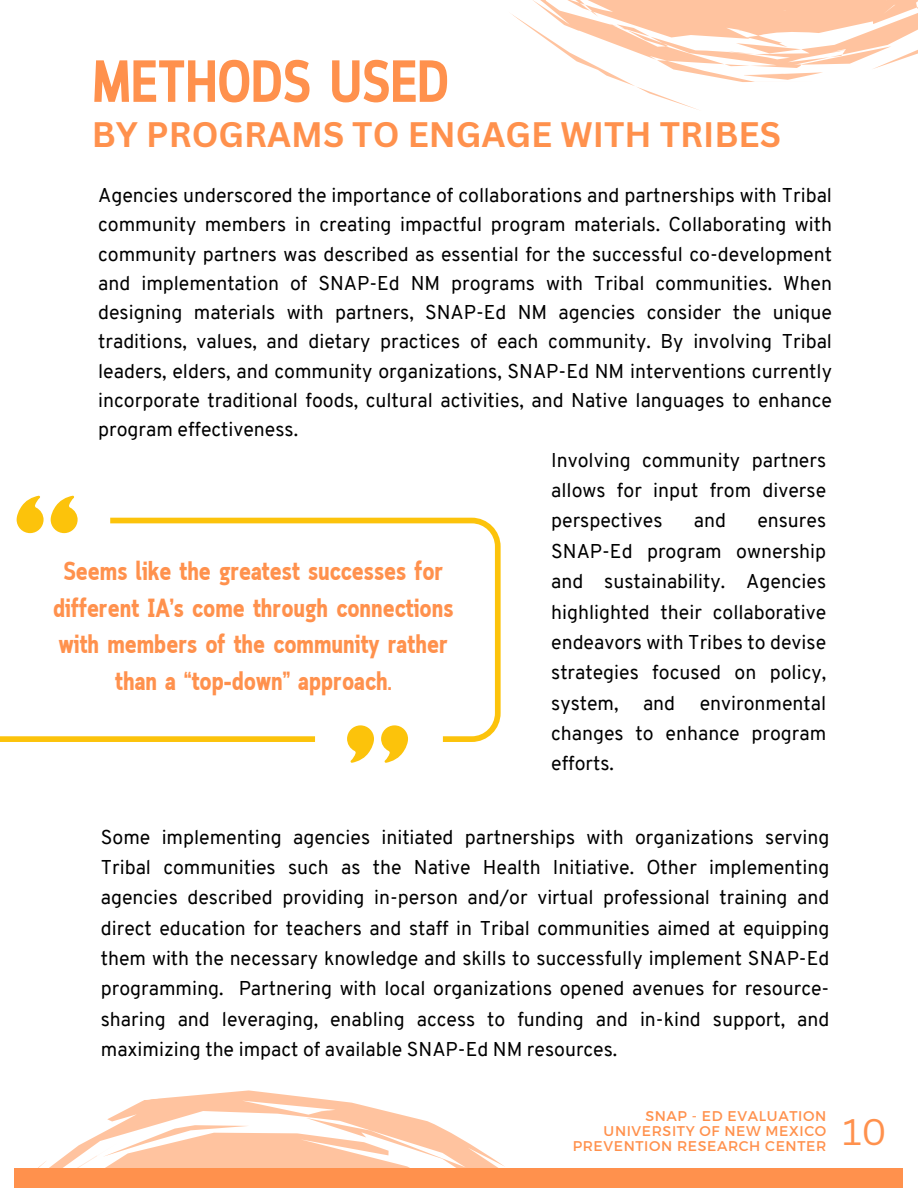
<style>
.page{position:relative;width:918px;height:1188px;background:#fff}
.page>*{position:absolute;margin:0;border:0;box-sizing:border-box;transform-origin:0 0}
.t1{font:700 59.25px "Cloud Cond";color:#ff914d}
.t2{font:36px "Canva Sans";color:#ff914d}
.t3{font:700 34.5px "Canva Sans";color:#ff914d}
.t4{font:700 26.1px/36.6px "Cloud Cond";color:#ff914d;text-align:center}
.t5{font:19.5px/30.3px "Overpass";color:#000;text-align:justify}
.t6{font:14.1px "Montserrat";letter-spacing:.045em;color:#ff914d}
</style>
<div class="page">
<svg style="left:512px;top:0;width:406px;height:110px"></svg>
<div style="left:15px;top:1168px;width:888px;height:20px;background:#ff914d"></div>
<svg style="left:347px;top:742px;width:27px;height:20px"></svg>
<svg style="left:381px;top:742px;width:27px;height:20px"></svg>
<svg style="left:51px;top:496px;width:27px;height:22px"></svg>
<svg style="left:17px;top:496px;width:27px;height:22px"></svg>
<svg style="left:0;top:518px;width:110px;height:224px"></svg>
<svg style="left:110px;top:518px;width:391px;height:224px"></svg>
<svg style="left:14px;top:1090px;width:491px;height:98px"></svg>
<h1 class="t1" style="left:92px;top:59px;width:358px">METHODS USED</h1>
<h2 class="t3" style="left:92px;top:110px;width:690px">BY PROGRAMS TO ENGAGE WITH TRIBES</h2>
<p class="t5" style="left:98px;top:183px;width:735px;line-height:29.2px">Agencies underscored the importance of collaborations and partnerships with Tribal community members in creating impactful program materials. Collaborating with community partners was described as essential for the successful co-development and implementation of SNAP-Ed NM programs with Tribal communities. When designing materials with partners, SNAP-Ed NM agencies consider the unique traditions, values, and dietary practices of each community. By involving Tribal leaders, elders, and community organizations, SNAP-Ed NM interventions currently incorporate traditional foods, cultural activities, and Native languages to enhance program effectiveness.</p>
<h4 class="t4" style="left:53px;top:555px;width:402px">Seems like the greatest successes for different IA’s come through connections with members of the community rather than a “top-down” approach.</h4>
<h4 class="t5" style="left:551px;top:447px;width:276px">Involving community partners allows for input from diverse perspectives</h4>
<h4 class="t5" style="left:694px;top:507px;width:34px">and</h4>
<h4 class="t5" style="left:551px;top:507px;width:276px;text-indent:206px">ensures SNAP-Ed program ownership and sustainability. Agencies highlighted their collaborative endeavors with Tribes to devise strategies focused on policy, system,</h4>
<h4 class="t5" style="left:551px;top:690px;width:276px;text-indent:149px">environmental changes to enhance program efforts.</h4>
<h4 class="t5" style="left:643px;top:690px;width:34px">and</h4>
<p class="t5" style="left:101px;top:824px;width:730px">Some implementing agencies initiated partnerships with organizations serving Tribal communities such as the Native Health Initiative. Other implementing agencies described providing in-person and/or virtual professional training and direct education for teachers and staff in Tribal communities aimed at equipping them with the necessary knowledge and skills to successfully implement SNAP-Ed programming. Partnering with local organizations opened avenues for resource&shy;sharing and leveraging, enabling access to funding and in-kind support, and maximizing the impact of available SNAP-Ed NM resources.</p>
<h4 class="t6" style="left:645px;top:1107px;width:182px">SNAP - ED EVALUATION</h4>
<p class="t6" style="left:604px;top:1122px;width:224px">UNIVERSITY OF NEW MEXICO</p>
<p class="t6" style="left:573px;top:1136px;width:255px">PREVENTION RESEARCH CENTER</p>
<h3 class="t2" style="left:842px;top:1106px;width:46px">10</h3>
</div>
